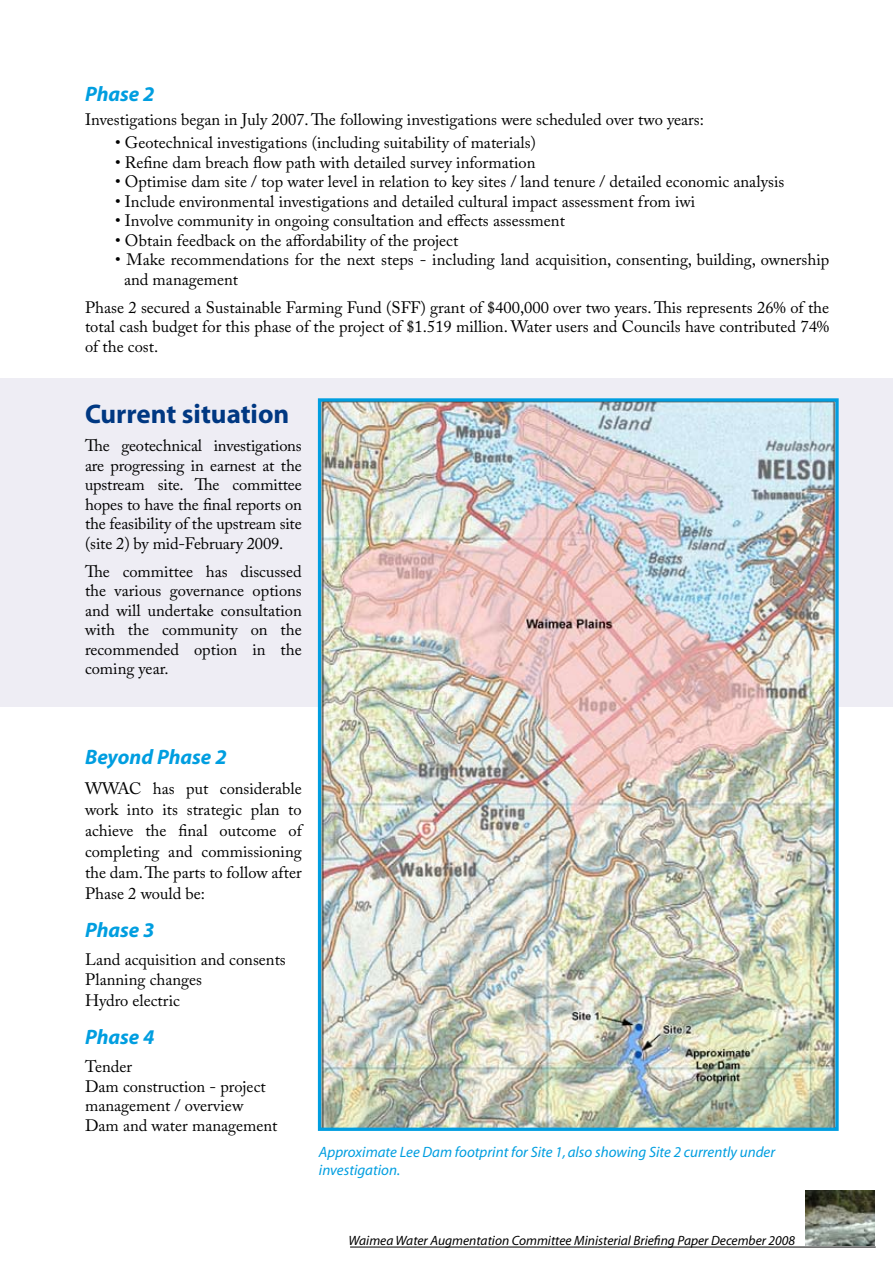
<style>
.page{position:relative;width:893px;height:1263px;background:#fff}
.page>*{position:absolute;margin:0;border:0;box-sizing:border-box;transform-origin:0 0}
.t1{font:700 27px "Myriad";color:#003882}
.t2{font:italic 700 21px "Myriad";color:#009ee0}
.t3{font:16.5px/19.5px "Adobe Caslon Pro";color:#000;text-align:justify}
.t4{font:italic 15px/18px "Myriad";color:#009ee0}
.t5{font:italic 13.5px "Myriad";color:#000}
</style>
<div class="page">
<img style="left:805px;top:1190px;width:70px;height:56px">
<hr style="left:350px;top:1247px;width:526px;height:1px;background:#000">
<div style="left:0;top:378px;width:893px;height:329px;background:#eeedf4"></div>
<img style="left:322px;top:402px;width:513px;height:725px">
<div style="left:318px;top:398px;width:521px;height:733px;border:3px solid #009ee0"></div>
<p class="t2" style="left:85px;top:83px;width:71px">Phase 2</p>
<p class="t3" style="left:85px;top:109px;width:620px">Investigations began in July 2007. The following investigations were scheduled over two years:</p>
<p class="t3" style="left:115px;top:133px;width:423px">• Geotechnical investigations (including suitability of materials)</p>
<p class="t3" style="left:115px;top:152px;width:422px">• Refine dam breach flow path with detailed survey information</p>
<p class="t3" style="left:115px;top:172px;width:671px">• Optimise dam site / top water level in relation to key sites / land tenure / detailed economic analysis</p>
<p class="t3" style="left:115px;top:191px;width:582px">• Include environmental investigations and detailed cultural impact assessment from iwi</p>
<p class="t3" style="left:115px;top:211px;width:451px">• Involve community in ongoing consultation and effects assessment</p>
<p class="t3" style="left:115px;top:230px;width:345px">• Obtain feedback on the affordability of the project</p>
<p class="t3" style="left:124px;top:250px;width:707px;text-indent:-9px">• Make recommendations for the next steps - including land acquisition, consenting, building, ownership and management</p>
<p class="t3" style="left:85px;top:297px;width:746px">Phase 2 secured a Sustainable Farming Fund (SFF) grant of $400,000 over two years. This represents 26% of the total cash budget for this phase of the project of $1.519 million. Water users and Councils have contributed 74% of the cost.</p>
<h1 class="t1" style="left:85px;top:400px;width:206px">Current situation</h1>
<p class="t3" style="left:85px;top:436px;width:218px">The geotechnical investigations are progressing in earnest at the upstream site. The committee hopes to have the final reports on the feasibility of the upstream site (site 2) by mid-February 2009.</p>
<p class="t3" style="left:85px;top:561px;width:218px">The committee has discussed the various governance options and will undertake consultation with the community on the recommended option in the coming year.</p>
<p class="t2" style="left:85px;top:746px;width:143px">Beyond Phase 2</p>
<p class="t3" style="left:85px;top:777px;width:218px;line-height:21.1px">WWAC has put considerable work into its strategic plan to achieve the final outcome of completing and commissioning the dam. The parts to follow after Phase 2 would be:</p>
<p class="t2" style="left:85px;top:919px;width:71px">Phase 3</p>
<p class="t3" style="left:85px;top:950px;width:202px">Land acquisition and consents<br>Planning changes</p>
<p class="t3" style="left:85px;top:991px;width:96px">Hydro electric</p>
<p class="t2" style="left:85px;top:1026px;width:71px">Phase 4</p>
<p class="t3" style="left:85px;top:1057px;width:194px;text-align:left">Tender<br>Dam construction - project management / overview<br>Dam and water management</p>
<p class="t4" style="left:319px;top:1144px;width:458px">Approximate Lee Dam footprint for Site 1, also showing Site 2 currently under investigation.</p>
<p class="t5" style="left:348px;top:1234px;width:448px">Waimea Water Augmentation Committee Ministerial Briefing Paper December 2008</p>
</div>
